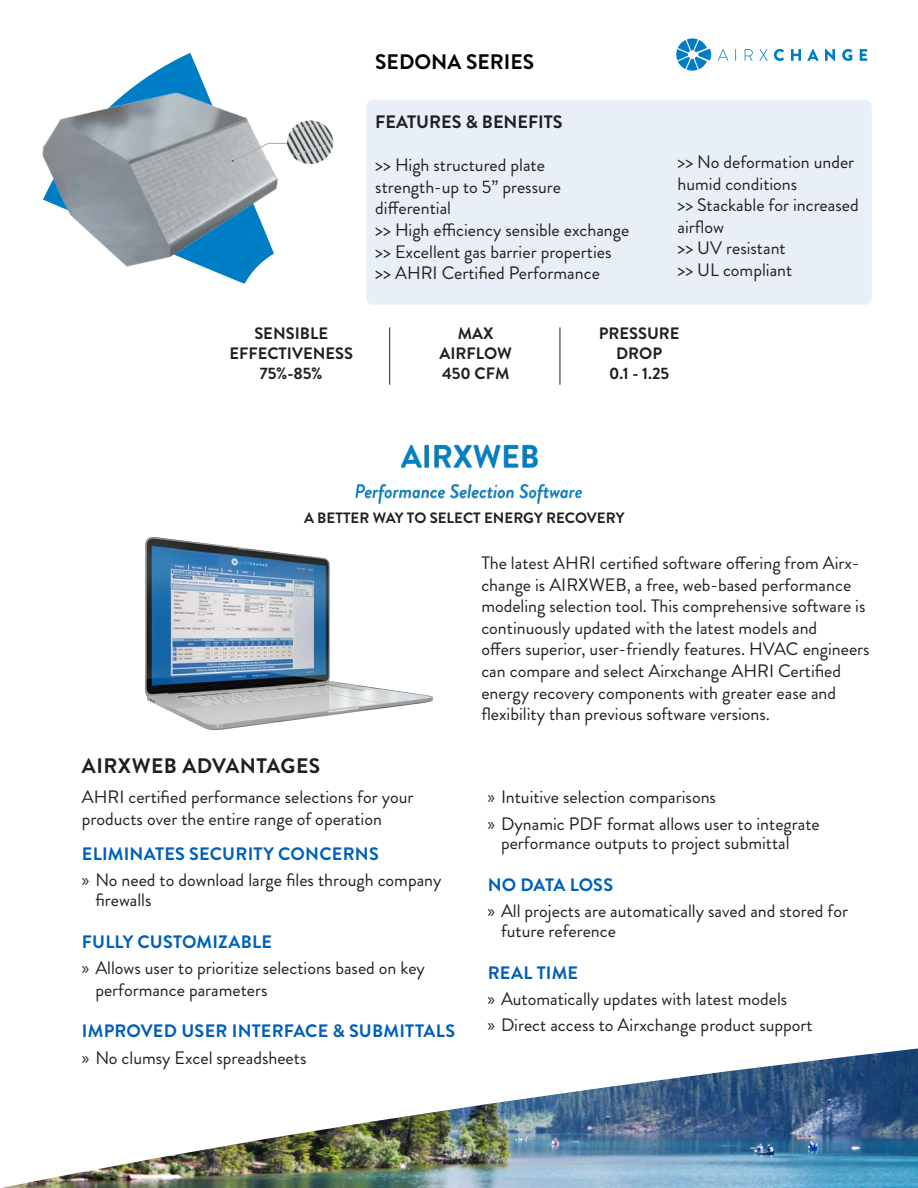
<style>
.page{position:relative;width:918px;height:1188px;background:#fff}
.page>*{position:absolute;margin:0;border:0;box-sizing:border-box;transform-origin:0 0}
.Header_1{font:700 21px "Brandon Grotesque";letter-spacing:.02em;color:#231f20}
.t1{font:700 21px "Brandon Grotesque";color:#040503}
.t2{font:18px/21.6px "Brandon Grotesque";color:#231f20}
.Header_2{font:700 18px "Brandon Grotesque";letter-spacing:.01em;color:#005fb9}
.t3{font:700 18px "Brandon Grotesque";color:#231f20}
.t4{font:700 16.5px/19.8px "Brandon Grotesque";color:#231f20;text-align:center}
.t5{font:700 15px "Brandon Grotesque";color:#231f20}
.s1{font-family:"Myriad Pro"}
</style>
<div class="page">
<img style="left:3px;top:1048px;width:915px;height:140px">
<img style="left:355px;top:444px;width:228px;height:59px">
<img style="left:145px;top:537px;width:288px;height:193px">
<svg style="left:134px;top:53px;width:116px;height:231px"></svg>
<img style="left:42px;top:86px;width:242px;height:190px">
<div style="left:366px;top:100px;width:506px;height:205px;background:#e8eff8;border-radius:7px"></div>
<hr style="left:268px;top:143px;width:40px;height:1px;background:#a8a9ad">
<svg style="left:232px;top:142px;width:37px;height:20px"></svg>
<img style="left:287px;top:120px;width:46px;height:44px">
<hr style="left:389px;top:327px;width:1px;height:58px;background:#231f20">
<hr style="left:560px;top:327px;width:1px;height:58px;background:#231f20">
<svg style="left:718px;top:49px;width:149px;height:12px"></svg>
<svg style="left:676px;top:38px;width:36px;height:33px"></svg>
<p class="t4" style="left:254px;top:324px;width:75px">SENSIBLE</p>
<p class="t4" style="left:229px;top:343px;width:125px">EFFECTIVENESS</p>
<p class="t4" style="left:260px;top:363px;width:64px">75%-85%</p>
<p class="t1" style="left:375px;top:47px;width:160px">SEDONA SERIES</p>
<p class="t3" style="left:375px;top:109px;width:189px">FEATURES &amp; BENEFITS</p>
<p class="t2" style="left:375px;top:154px;width:187px">&gt;&gt; High structured plate strength-up to 5” pressure differential</p>
<p class="t2" style="left:375px;top:219px;width:256px">&gt;&gt; High efficiency sensible exchange</p>
<p class="t2" style="left:375px;top:241px;width:238px">&gt;&gt; Excellent gas barrier properties</p>
<p class="t2" style="left:375px;top:262px;width:226px">&gt;&gt; AHRI Certified Performance</p>
<p class="t2" style="left:678px;top:151px;width:178px">&gt;&gt; No deformation under humid conditions</p>
<p class="t2" style="left:678px;top:194px;width:183px">&gt;&gt; Stackable for increased airflow</p>
<p class="t2" style="left:678px;top:238px;width:110px">&gt;&gt; UV resistant</p>
<p class="t2" style="left:678px;top:259px;width:116px">&gt;&gt; UL compliant</p>
<p class="t4" style="left:440px;top:324px;width:74px">MAX<br>AIRFLOW</p>
<p class="t4" style="left:442px;top:363px;width:69px">450 CFM</p>
<p class="t4" style="left:599px;top:324px;width:82px">PRESSURE<br>DROP</p>
<p class="t4" style="left:609px;top:363px;width:62px">0.1 - 1.25</p>
<p class="t5" style="left:304px;top:508px;width:322px">A BETTER WAY TO SELECT ENERGY RECOVERY</p>
<p class="Header_1" style="left:82px;top:751px;width:240px">AIRXWEB ADVANTAGES</p>
<p class="t2" style="left:82px;top:787px;width:333px">AHRI certified performance selections for your products over the entire range of operation</p>
<p class="Header_2" style="left:82px;top:841px;width:298px">ELIMINATES SECURITY CONCERNS</p>
<p class="t2" style="left:95px;top:871px;width:348px;line-height:19.5px;text-indent:-14px"><span class="s1">»</span> No need to download large files through company firewalls</p>
<p class="Header_2" style="left:82px;top:929px;width:192px">FULLY CUSTOMIZABLE</p>
<p class="t2" style="left:95px;top:957px;width:331px;text-indent:-14px"><span class="s1">»</span> Allows user to prioritize selections based on key performance parameters</p>
<p class="Header_2" style="left:82px;top:1019px;width:375px">IMPROVED USER INTERFACE &amp; SUBMITTALS</p>
<p class="t2" style="left:82px;top:1047px;width:226px"><span class="s1">»</span> No clumsy Excel spreadsheets</p>
<p class="t2" style="left:481px;top:552px;width:390px">The latest AHRI certified software offering from Airx&shy;change is AIRXWEB, a free, web-based performance modeling selection tool. This comprehensive software is continuously updated with the latest models and<br>offers superior, user-friendly features. HVAC engineers can compare and select Airxchange AHRI Certified energy recovery components with greater ease and flexibility than previous software versions.</p>
<p class="t2" style="left:488px;top:787px;width:230px"><span class="s1">»</span> Intuitive selection comparisons</p>
<p class="t2" style="left:501px;top:814px;width:320px;line-height:19.5px;text-indent:-14px"><span class="s1">»</span> Dynamic PDF format allows user to integrate performance outputs to project submittal</p>
<p class="Header_2" style="left:488px;top:872px;width:127px">NO DATA LOSS</p>
<p class="t2" style="left:501px;top:902px;width:349px;line-height:19.5px;text-indent:-14px"><span class="s1">»</span> All projects are automatically saved and stored for future reference</p>
<p class="Header_2" style="left:488px;top:960px;width:92px">REAL TIME</p>
<p class="t2" style="left:488px;top:988px;width:301px"><span class="s1">»</span> Automatically updates with latest models</p>
<p class="t2" style="left:488px;top:1014px;width:327px"><span class="s1">»</span> Direct access to Airxchange product support</p>
</div>
